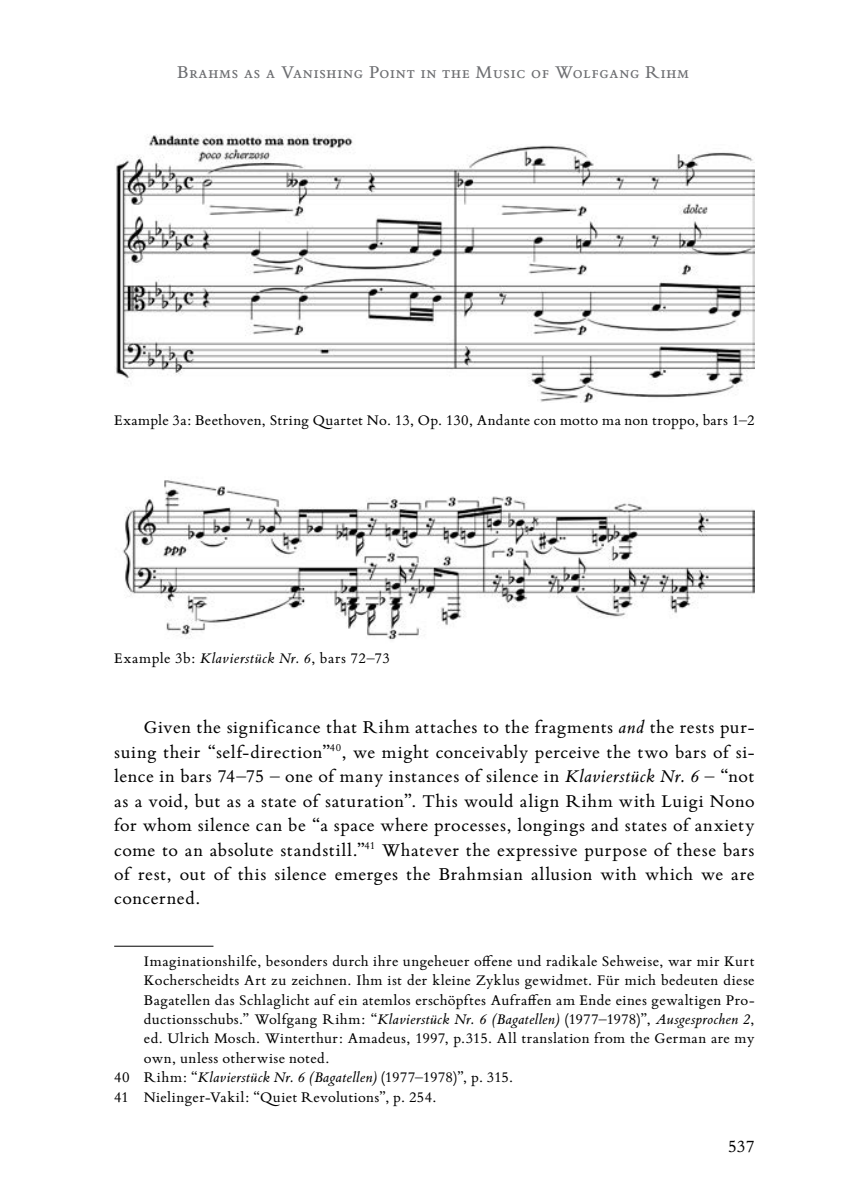
<style>
.page{position:relative;width:844px;height:1191px;background:#fff}
.page>*{position:absolute;margin:0;border:0;box-sizing:border-box;transform-origin:0 0}
.t1{font:19.25px/24.5px "Bembo Book MT Pro";letter-spacing:.04em;color:#000;text-align:justify}
.t2{font:19.25px "Bembo Book MT Pro";letter-spacing:.045em;color:#6d6e71}
.t3{font:18.38px "Bembo Book MT Pro";color:#000}
.t4{font:15.75px "Bembo Book MT Pro";letter-spacing:.025em;color:#000}
.t5{font:italic 15.75px "Bembo Book MT Pro";letter-spacing:.02em;color:#000}
.s1{font-style:italic}
.s2{font-style:normal}
</style>
<div class="page">
<hr style="left:114px;top:946px;width:99px;height:1px;background:#000">
<img style="left:116px;top:134px;width:638px;height:268px">
<img style="left:122px;top:479px;width:632px;height:161px">
<p class="t2" style="left:177px;top:59px;width:513px">Brahms as a Vanishing Point in the Music of Wolfgang Rihm</p>
<p class="t4" style="left:114px;top:409px;width:641px">Example 3a: Beethoven, String Quartet No. 13, Op. 130, Andante con motto ma non troppo, bars 1–2</p>
<p class="t4" style="left:114px;top:647px;width:277px">Example 3b: <span class="s1">Klavierstück Nr. 6</span>, bars 72–73</p>
<p class="t1" style="left:114px;top:714px;width:642px;text-indent:30px">Given the significance that Rihm attaches to the fragments <span class="s1">and</span> the rests pur&shy;suing their “self-direction”<sup>40</sup>, we might conceivably perceive the two bars of si&shy;lence in bars 74–75 – one of many instances of silence in <span class="s1">Klavierstück Nr. 6</span> – “not as a void, but as a state of saturation”. This would align Rihm with Luigi Nono for whom silence can be “a space where processes, longings and states of anxiety come to an absolute standstill.”<sup>41</sup> Whatever the expressive purpose of these bars of rest, out of this silence emerges the Brahmsian allusion with which we are concerned.</p>
<p class="t4" style="left:144px;top:950px;width:612px">Imaginationshilfe, besonders durch ihre ungeheuer offene und radikale Sehweise, war mir Kurt</p>
<p class="t4" style="left:144px;top:969px;width:612px">Kocherscheidts Art zu zeichnen. Ihm ist der kleine Zyklus gewidmet. Für mich bedeuten diese</p>
<p class="t4" style="left:144px;top:989px;width:612px">Bagatellen das Schlaglicht auf ein atemlos erschöpftes Aufraffen am Ende eines gewaltigen Pro-</p>
<p class="t4" style="left:144px;top:1008px;width:612px">ductionsschubs.” Wolfgang Rihm: “<span class="s1">Klavierstück Nr. 6 (Bagatellen)</span> (1977–1978)”, <span class="s1">Ausgesprochen 2</span>,</p>
<p class="t4" style="left:144px;top:1028px;width:612px">ed. Ulrich Mosch. Winterthur: Amadeus, 1997, p.315. All translation from the German are my</p>
<p class="t4" style="left:144px;top:1047px;width:187px">own, unless otherwise noted.</p>
<p class="t5" style="left:114px;top:1067px;width:400px"><span class="s2">40 Rihm: “</span>Klavierstück Nr. 6 (Bagatellen) <span class="s2">(1977–1978)”, p. 315.</span></p>
<p class="t4" style="left:114px;top:1086px;width:324px">41 Nielinger-Vakil: “Quiet Revolutions”, p. 254.</p>
<p class="t3" style="left:728px;top:1133px;width:28px">537</p>
</div>
